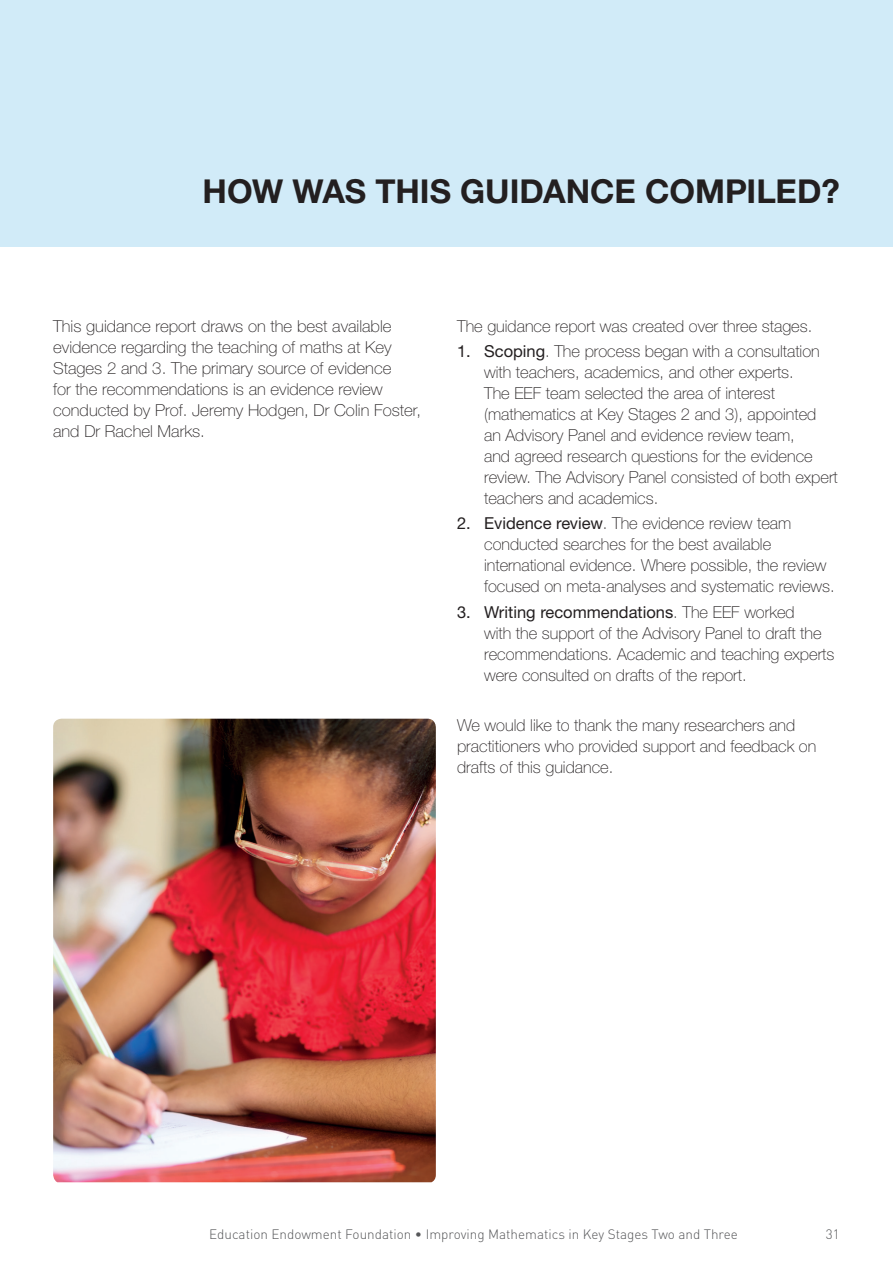
<style>
.page{position:relative;width:893px;height:1263px;background:#fff}
.page>*{position:absolute;margin:0;border:0;box-sizing:border-box;transform-origin:0 0}
.t1{font:700 33px "Helvetica Neue CE";color:#231f20}
.t2{font:100 16.5px/21px "Helvetica Neue CE";color:#231f20}
.t3{font:300 13.5px "DIN Pro";color:#57585a}
.s1{font-weight:400}
</style>
<div class="page">
<div style="left:0;top:0;width:893px;height:247px;background:#d1ebf8"></div>
<img style="left:53px;top:719px;width:383px;height:463px">
<h1 class="t1" style="left:203px;top:171px;width:639px">HOW WAS THIS GUIDANCE COMPILED?</h1>
<p class="t2" style="left:53px;top:316px;width:369px">This guidance report draws on the best available evidence regarding the teaching of maths at Key Stages 2 and 3. The primary source of evidence<br>for the recommendations is an evidence review conducted by Prof. Jeremy Hodgen, Dr Colin Foster, and Dr Rachel Marks.</p>
<p class="t2" style="left:457px;top:316px;width:357px">The guidance report was created over three stages.</p>
<p class="t2" style="left:484px;top:341px;width:355px;text-indent:-27px"><span class="s1">1. Scoping</span>. The process began with a consultation with teachers, academics, and other experts.<br>The EEF team selected the area of interest (mathematics at Key Stages 2 and 3), appointed<br>an Advisory Panel and evidence review team,<br>and agreed research questions for the evidence review. The Advisory Panel consisted of both expert teachers and academics.</p>
<p class="t2" style="left:484px;top:513px;width:352px;text-indent:-27px"><span class="s1">2. Evidence review</span>. The evidence review team conducted searches for the best available international evidence. Where possible, the review focused on meta-analyses and systematic reviews.</p>
<p class="t2" style="left:484px;top:602px;width:352px;text-indent:-27px"><span class="s1">3. Writing recommendations</span>. The EEF worked<br>with the support of the Advisory Panel to draft the recommendations. Academic and teaching experts were consulted on drafts of the report.</p>
<p class="t2" style="left:457px;top:715px;width:361px">We would like to thank the many researchers and practitioners who provided support and feedback on drafts of this guidance.</p>
<p class="t3" style="left:209px;top:1225px;width:530px">Education Endowment Foundation • Improving Mathematics in Key Stages Two and Three</p>
<p class="t3" style="left:826px;top:1225px;width:15px">31</p>
</div>
